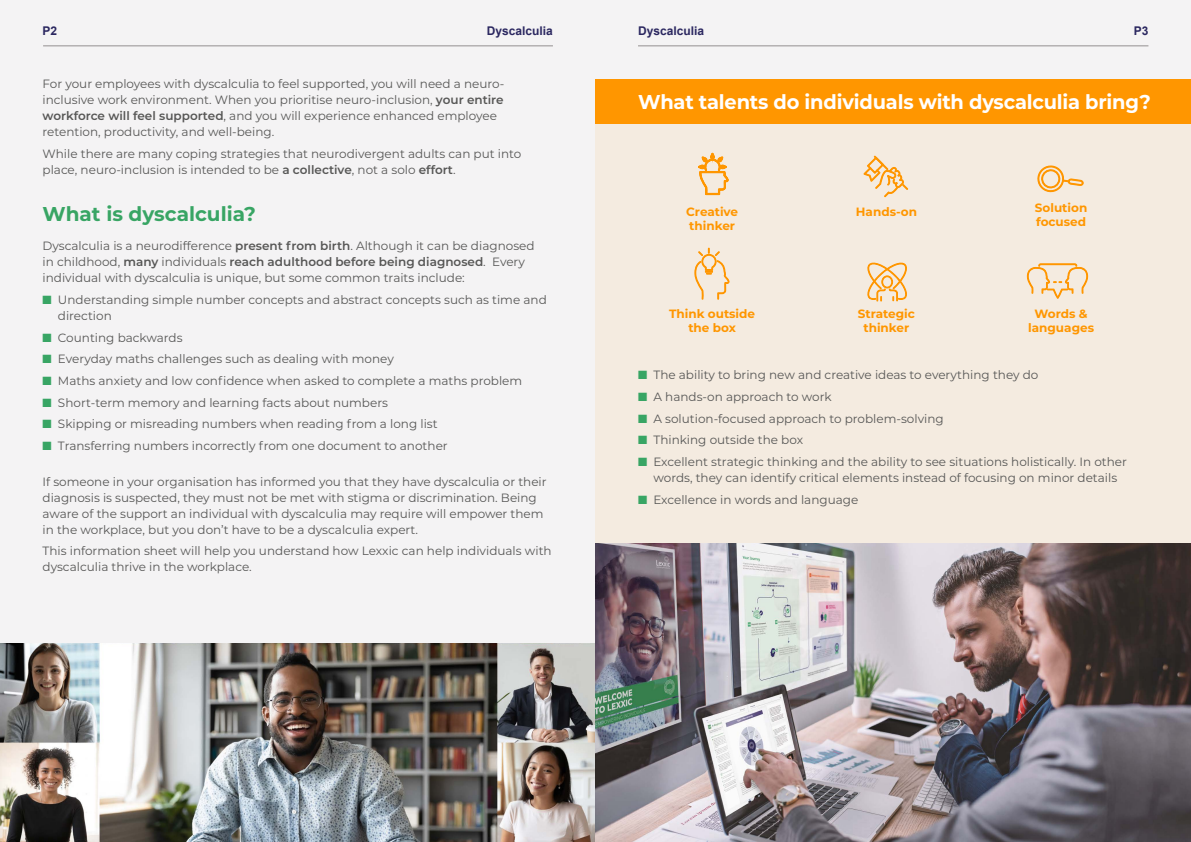
<style>
.page{position:relative;width:1191px;height:842px;background:#f4f3f4}
.page>*{position:absolute;margin:0;border:0;box-sizing:border-box;transform-origin:0 0}
.t1{font:700 20px "Montserrat";letter-spacing:-.01em;color:#fff}
.t2{font:700 20px "Montserrat";color:#38a564}
.t3{font:12px/16px "Montserrat";color:#575756}
.t4{font:700 12px/14px "Montserrat";color:#ff9600;text-align:center}
.t5{font:700 12px "Arial";color:#2b2760}
.s1{font-weight:600}
.s2{color:#38a564}
</style>
<div class="page">
<hr style="left:43px;top:45px;width:510px;height:1px;background:#949090">
<hr style="left:638px;top:45px;width:510px;height:1px;background:#949090">
<div style="left:595px;top:119px;width:596px;height:425px;background:#f4ebe0"></div>
<div style="left:595px;top:79px;width:596px;height:45px;background:#ff9600"></div>
<img style="left:0;top:643px;width:595px;height:199px">
<svg style="left:1037px;top:165px;width:46px;height:28px"></svg>
<svg style="left:698px;top:153px;width:30px;height:43px"></svg>
<svg style="left:863px;top:156px;width:45px;height:41px"></svg>
<img style="left:595px;top:543px;width:596px;height:299px">
<svg style="left:694px;top:248px;width:36px;height:52px"></svg>
<svg style="left:867px;top:262px;width:40px;height:39px"></svg>
<svg style="left:1027px;top:263px;width:60px;height:36px"></svg>
<p class="t5" style="left:43px;top:23px;width:16px">P2</p>
<p class="t5" style="left:487px;top:23px;width:68px">Dyscalculia</p>
<p class="t5" style="left:638px;top:23px;width:68px">Dyscalculia</p>
<p class="t5" style="left:1133px;top:23px;width:16px">P3</p>
<p class="t3" style="left:43px;top:75px;width:463px">For your employees with dyscalculia to feel supported, you will need a neuro&shy;inclusive work environment. When you prioritise neuro-inclusion, <span class="s1">your entire workforce will feel supported</span>, and you will experience enhanced employee retention, productivity, and well-being.</p>
<p class="t3" style="left:43px;top:145px;width:480px">While there are many coping strategies that neurodivergent adults can put into place, neuro-inclusion is intended to be <span class="s1">a collective</span>, not a solo <span class="s1">effort</span>.</p>
<h1 class="t2" style="left:43px;top:199px;width:215px">What is dyscalculia?</h1>
<p class="t3" style="left:43px;top:238px;width:493px">Dyscalculia is a neurodifference <span class="s1">present from birth</span>. Although it can be diagnosed in childhood, <span class="s1">many</span> individuals <span class="s1">reach adulthood before being diagnosed</span>. Every individual with dyscalculia is unique, but some common traits include:</p>
<p class="t3" style="left:58px;top:291px;width:490px;text-indent:-15px"><span class="s2">■</span> Understanding simple number concepts and abstract concepts such as time and direction</p>
<p class="t3" style="left:43px;top:329px;width:141px"><span class="s2">■</span> Counting backwards</p>
<p class="t3" style="left:43px;top:351px;width:353px"><span class="s2">■</span> Everyday maths challenges such as dealing with money</p>
<p class="t3" style="left:43px;top:372px;width:481px"><span class="s2">■</span> Maths anxiety and low confidence when asked to complete a maths problem</p>
<p class="t3" style="left:43px;top:394px;width:347px"><span class="s2">■</span> Short-term memory and learning facts about numbers</p>
<p class="t3" style="left:43px;top:416px;width:396px"><span class="s2">■</span> Skipping or misreading numbers when reading from a long list</p>
<p class="t3" style="left:43px;top:437px;width:407px"><span class="s2">■</span> Transferring numbers incorrectly from one document to another</p>
<p class="t3" style="left:43px;top:473px;width:505px">If someone in your organisation has informed you that they have dyscalculia or their diagnosis is suspected, they must not be met with stigma or discrimination. Being aware of the support an individual with dyscalculia may require will empower them in the workplace, but you don’t have to be a dyscalculia expert.</p>
<p class="t3" style="left:43px;top:543px;width:510px">This information sheet will help you understand how Lexxic can help individuals with dyscalculia thrive in the workplace.</p>
<h1 class="t1" style="left:638px;top:87px;width:514px">What talents do individuals with dyscalculia bring?</h1>
<p class="t4" style="left:686px;top:204px;width:54px;text-align:left">Creative thinker</p>
<p class="t4" style="left:856px;top:204px;width:63px">Hands-on</p>
<p class="t4" style="left:1035px;top:200px;width:54px;text-align:left">Solution focused</p>
<p class="t4" style="left:669px;top:306px;width:87px">Think outside the box</p>
<p class="t3" style="left:638px;top:367px;width:402px"><span class="s2">■</span> The ability to bring new and creative ideas to everything they do</p>
<p class="t3" style="left:638px;top:388px;width:195px"><span class="s2">■</span> A hands-on approach to work</p>
<p class="t3" style="left:638px;top:410px;width:307px"><span class="s2">■</span> A solution-focused approach to problem-solving</p>
<p class="t3" style="left:638px;top:432px;width:166px"><span class="s2">■</span> Thinking outside the box</p>
<p class="t3" style="left:638px;top:453px;width:490px;text-align:center"><span class="s2">■</span> Excellent strategic thinking and the ability to see situations holistically. In other words, they can identify critical elements instead of focusing on minor details</p>
<p class="t3" style="left:638px;top:491px;width:222px"><span class="s2">■</span> Excellence in words and language</p>
<p class="t4" style="left:858px;top:306px;width:59px">Strategic thinker</p>
<p class="t4" style="left:1028px;top:306px;width:67px">Words &amp; languages</p>
</div>
